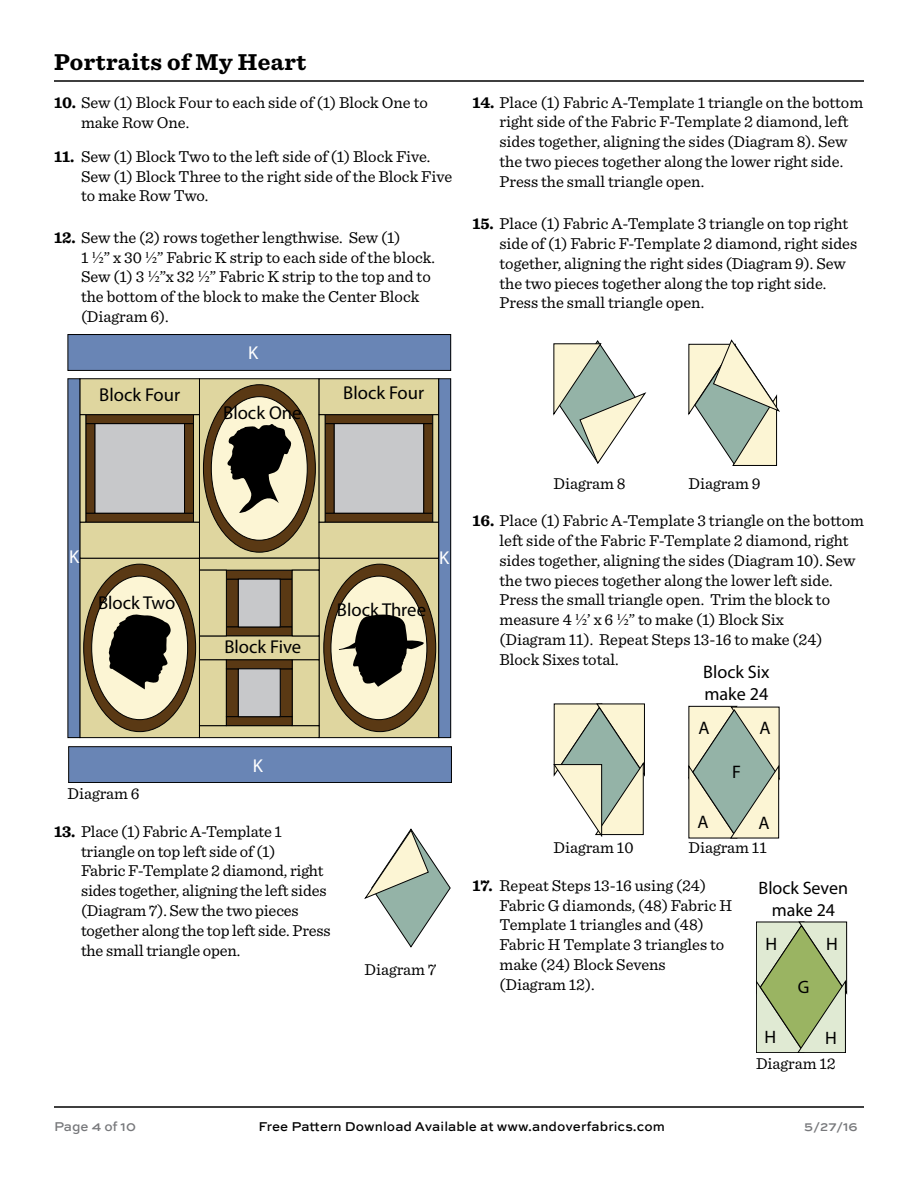
<style>
.page{position:relative;width:918px;height:1188px;background:#fff}
.page>*{position:absolute;margin:0;border:0;box-sizing:border-box;transform-origin:0 0}
.t1{font:700 24px "Sentinel";letter-spacing:.02em;color:#000}
.t2{font:18.6px "Myriad Pro";color:#000}
.t3{font:18.6px "Myriad Pro";color:#fff}
.t4{font:18.15px/21.8px "Myriad Pro";color:#000}
.t5{font:18px/21.6px "Myriad Pro";color:#000;text-align:center}
.t6{font:16.5px/19.8px "Sentinel";color:#000}
.t7{font:500 13.5px "Sweet Sans Pro";letter-spacing:.005em;color:#000}
.t8{font:500 13.5px "Sweet Sans Pro";color:#77787b}
.s1{font-weight:700}
.s2{font-family:"Times New Roman"}
</style>
<div class="page">
<hr style="left:54px;top:80px;width:810px;height:2px;background:#000">
<hr style="left:54px;top:1106px;width:810px;height:2px;background:#000">
<div style="left:79px;top:558px;width:121px;height:180px;background:#dfd69f;border:1px solid #000"></div>
<svg style="left:84px;top:564px;width:112px;height:168px;background:#513412"></svg>
<div style="left:92px;top:576px;width:96px;height:144px;background:#fcf5d4;border-radius:50%"></div>
<svg style="left:108px;top:614px;width:63px;height:75px"></svg>
<div style="left:319px;top:558px;width:120px;height:180px;background:#dfd69f;border:1px solid #000"></div>
<svg style="left:324px;top:564px;width:112px;height:168px;background:#513312"></svg>
<div style="left:331px;top:576px;width:96px;height:144px;background:#fcf5d4;border-radius:50%"></div>
<svg style="left:339px;top:615px;width:88px;height:72px"></svg>
<div style="left:199px;top:378px;width:120px;height:181px;background:#dfd69f"></div>
<svg style="left:203px;top:385px;width:112px;height:167px;background:#513312"></svg>
<div style="left:211px;top:397px;width:96px;height:143px;background:#fcf5d4;border-radius:50%"></div>
<svg style="left:227px;top:424px;width:65px;height:89px"></svg>
<div style="left:94px;top:423px;width:91px;height:91px;background:#c7c8ca"></div>
<div style="left:85px;top:423px;width:10px;height:91px;background:#5a3914;border:1px solid #000"></div>
<div style="left:184px;top:423px;width:10px;height:91px;background:#5a3914;border:1px solid #000"></div>
<div style="left:85px;top:414px;width:109px;height:10px;background:#5a3914;border:1px solid #000"></div>
<div style="left:85px;top:513px;width:109px;height:10px;background:#5a3914;border:1px solid #000"></div>
<div style="left:226px;top:579px;width:13px;height:48px;background:#5a3914;border:1px solid #000"></div>
<div style="left:280px;top:579px;width:13px;height:48px;background:#5a3914;border:1px solid #000"></div>
<div style="left:226px;top:570px;width:67px;height:9px;background:#5a3914;border:1px solid #000"></div>
<div style="left:226px;top:627px;width:67px;height:9px;background:#5a3914;border:1px solid #000"></div>
<svg style="left:79px;top:414px;width:7px;height:109px"></svg>
<div style="left:193px;top:414px;width:7px;height:109px;background:#dfd69f;border:1px solid #000"></div>
<div style="left:79px;top:378px;width:121px;height:37px;background:#dfd69f;border:1px solid #000"></div>
<div style="left:79px;top:522px;width:121px;height:37px;background:#dfd69f;border:1px solid #000"></div>
<div style="left:334px;top:423px;width:90px;height:91px;background:#c7c8ca;border:1px solid #000"></div>
<div style="left:325px;top:423px;width:9px;height:91px;background:#5a3914;border:1px solid #000"></div>
<div style="left:423px;top:423px;width:10px;height:91px;background:#5a3914;border:1px solid #000"></div>
<div style="left:325px;top:414px;width:108px;height:10px;background:#5a3914;border:1px solid #000"></div>
<div style="left:325px;top:513px;width:108px;height:10px;background:#5a3914;border:1px solid #000"></div>
<svg style="left:319px;top:415px;width:6px;height:107px"></svg>
<div style="left:432px;top:414px;width:7px;height:109px;background:#dfd69f;border:1px solid #000"></div>
<div style="left:319px;top:378px;width:120px;height:37px;background:#dfd69f;border:1px solid #000"></div>
<div style="left:319px;top:522px;width:120px;height:37px;background:#dfd69f;border:1px solid #000"></div>
<div style="left:199px;top:558px;width:120px;height:13px;background:#dfd69f;border:1px solid #000"></div>
<div style="left:199px;top:725px;width:120px;height:13px;background:#dfd69f;border:1px solid #000"></div>
<div style="left:199px;top:636px;width:120px;height:24px;background:#dfd69f"></div>
<div style="left:199px;top:570px;width:28px;height:66px;background:#dfd69f;border:1px solid #000"></div>
<div style="left:292px;top:570px;width:27px;height:66px;background:#dfd69f;border:1px solid #000"></div>
<div style="left:199px;top:659px;width:28px;height:67px;background:#dfd69f;border:1px solid #000"></div>
<div style="left:292px;top:659px;width:27px;height:67px;background:#dfd69f;border:1px solid #000"></div>
<div style="left:68px;top:335px;width:383px;height:35px;background:#6985b5"></div>
<div style="left:68px;top:334px;width:383px;height:37px;border:1px solid #000"></div>
<div style="left:69px;top:747px;width:382px;height:36px;background:#6985b5"></div>
<div style="left:68px;top:746px;width:384px;height:37px;border:1px solid #000"></div>
<div style="left:68px;top:379px;width:12px;height:359px;background:#6985b5"></div>
<div style="left:439px;top:379px;width:12px;height:359px;background:#6985b5"></div>
<div style="left:438px;top:378px;width:13px;height:360px;border:1px solid #000"></div>
<div style="left:238px;top:579px;width:43px;height:48px;background:#c7c8ca;border:1px solid #000"></div>
<div style="left:226px;top:668px;width:13px;height:49px;background:#5a3914;border:1px solid #000"></div>
<div style="left:280px;top:668px;width:13px;height:49px;background:#5a3914;border:1px solid #000"></div>
<div style="left:226px;top:659px;width:67px;height:10px;background:#5a3914;border:1px solid #000"></div>
<div style="left:226px;top:716px;width:67px;height:10px;background:#5a3914;border:1px solid #000"></div>
<div style="left:238px;top:668px;width:43px;height:49px;background:#c7c8ca;border:1px solid #000"></div>
<svg style="left:364px;top:829px;width:87px;height:118px"></svg>
<svg style="left:554px;top:340px;width:92px;height:124px"></svg>
<svg style="left:688px;top:340px;width:92px;height:126px"></svg>
<svg style="left:554px;top:704px;width:91px;height:133px;background:#d0d5c1"></svg>
<svg style="left:688px;top:705px;width:92px;height:133px;background:#c2cbb5"></svg>
<svg style="left:756px;top:921px;width:91px;height:132px;background:#b5c597"></svg>
<h1 class="t1" style="left:54px;top:43px;width:254px">Portraits of My Heart</h1>
<p class="t6" style="left:54px;top:91px;width:375px"><span class="s1">10.</span> Sew (1) Block Four to each side of (1) Block One to</p>
<p class="t6" style="left:54px;top:145px;width:378px"><span class="s1">11.</span> Sew (1) Block Two to the left side of (1) Block Five.</p>
<p class="t6" style="left:81px;top:111px;width:110px">make Row One.</p>
<p class="t6" style="left:81px;top:165px;width:373px">Sew (1) Block Three to the right side of the Block Five to make Row Two.</p>
<p class="t6" style="left:54px;top:226px;width:348px"><span class="s1">12.</span> Sew the (2) rows together lengthwise. Sew (1)</p>
<p class="t6" style="left:81px;top:246px;width:356px">1 <span class="s2">½</span>” x 30 <span class="s2">½</span>” Fabric K strip to each side of the block.<br>Sew (1) 3 <span class="s2">½</span>”x 32 <span class="s2">½</span>” Fabric K strip to the top and to the bottom of the block to make the Center Block (Diagram 6).</p>
<p class="t2" style="left:99px;top:383px;width:82px">Block Four</p>
<p class="t3" style="left:248px;top:341px;width:12px">K</p>
<p class="t2" style="left:223px;top:402px;width:80px">Block One</p>
<p class="t2" style="left:343px;top:382px;width:82px">Block Four</p>
<p class="t6" style="left:473px;top:91px;width:392px"><span class="s1">14.</span> Place (1) Fabric A-Template 1 triangle on the bottom</p>
<p class="t6" style="left:500px;top:111px;width:351px">right side of the Fabric F-Template 2 diamond, left sides together, aligning the sides (Diagram 8). Sew the two pieces together along the lower right side.<br>Press the small triangle open.</p>
<p class="t6" style="left:473px;top:213px;width:377px"><span class="s1">15.</span> Place (1) Fabric A-Template 3 triangle on top right</p>
<p class="t6" style="left:500px;top:233px;width:359px">side of (1) Fabric F-Template 2 diamond, right sides together, aligning the right sides (Diagram 9). Sew the two pieces together along the top right side.<br>Press the small triangle open.</p>
<p class="t3" style="left:69px;top:545px;width:12px">K</p>
<p class="t3" style="left:439px;top:546px;width:12px">K</p>
<p class="t2" style="left:98px;top:591px;width:79px">Block Two</p>
<p class="t2" style="left:224px;top:636px;width:78px">Block Five</p>
<p class="t2" style="left:337px;top:598px;width:91px">Block Three</p>
<p class="t6" style="left:68px;top:783px;width:74px">Diagram 6</p>
<p class="t3" style="left:253px;top:755px;width:12px">K</p>
<p class="t6" style="left:54px;top:820px;width:229px"><span class="s1">13.</span> Place (1) Fabric A-Template 1</p>
<p class="t6" style="left:81px;top:840px;width:251px">triangle on top left side of (1)<br>Fabric F-Template 2 diamond, right sides together, aligning the left sides (Diagram 7). Sew the two pieces together along the top left side. Press the small triangle open.</p>
<p class="t6" style="left:365px;top:959px;width:74px">Diagram 7</p>
<p class="t6" style="left:554px;top:472px;width:74px">Diagram 8</p>
<p class="t6" style="left:689px;top:472px;width:74px">Diagram 9</p>
<p class="t6" style="left:473px;top:510px;width:393px"><span class="s1">16.</span> Place (1) Fabric A-Template 3 triangle on the bottom</p>
<p class="t6" style="left:500px;top:530px;width:357px">left side of the Fabric F-Template 2 diamond, right sides together, aligning the sides (Diagram 10). Sew the two pieces together along the lower left side.<br>Press the small triangle open. Trim the block to measure 4 <span class="s2">½</span>’ x 6 <span class="s2">½</span>” to make (1) Block Six<br>(Diagram 11). Repeat Steps 13-16 to make (24)<br>Block Sixes total.</p>
<p class="t4" style="left:703px;top:661px;width:68px">Block Six make 24</p>
<p class="t4" style="left:699px;top:717px;width:13px">A</p>
<p class="t4" style="left:760px;top:717px;width:13px">A</p>
<p class="t4" style="left:732px;top:760px;width:10px">F</p>
<p class="t6" style="left:554px;top:837px;width:82px">Diagram 10</p>
<p class="t4" style="left:697px;top:811px;width:13px">A</p>
<p class="t4" style="left:758px;top:812px;width:13px">A</p>
<p class="t6" style="left:689px;top:837px;width:80px">Diagram 11</p>
<p class="t6" style="left:473px;top:874px;width:235px"><span class="s1">17.</span> Repeat Steps 13-16 using (24)</p>
<p class="t6" style="left:500px;top:894px;width:234px">Fabric G diamonds, (48) Fabric H<br>Template 1 triangles and (48)<br>Fabric H Template 3 triangles to make (24) Block Sevens (Diagram 12).</p>
<p class="t5" style="left:759px;top:877px;width:91px">Block Seven make 24</p>
<p class="t5" style="left:766px;top:933px;width:13px">H</p>
<p class="t5" style="left:826px;top:933px;width:13px">H</p>
<p class="t5" style="left:798px;top:976px;width:13px">G</p>
<p class="t5" style="left:764px;top:1025px;width:13px">H</p>
<p class="t5" style="left:825px;top:1027px;width:13px">H</p>
<p class="t6" style="left:756px;top:1053px;width:81px">Diagram 12</p>
<p class="t8" style="left:54px;top:1116px;width:83px">Page 4 of 10</p>
<p class="t7" style="left:259px;top:1117px;width:408px">Free Pattern Download Available at www.andoverfabrics.com</p>
<p class="t8" style="left:804px;top:1117px;width:55px">5/27/16</p>
</div>
